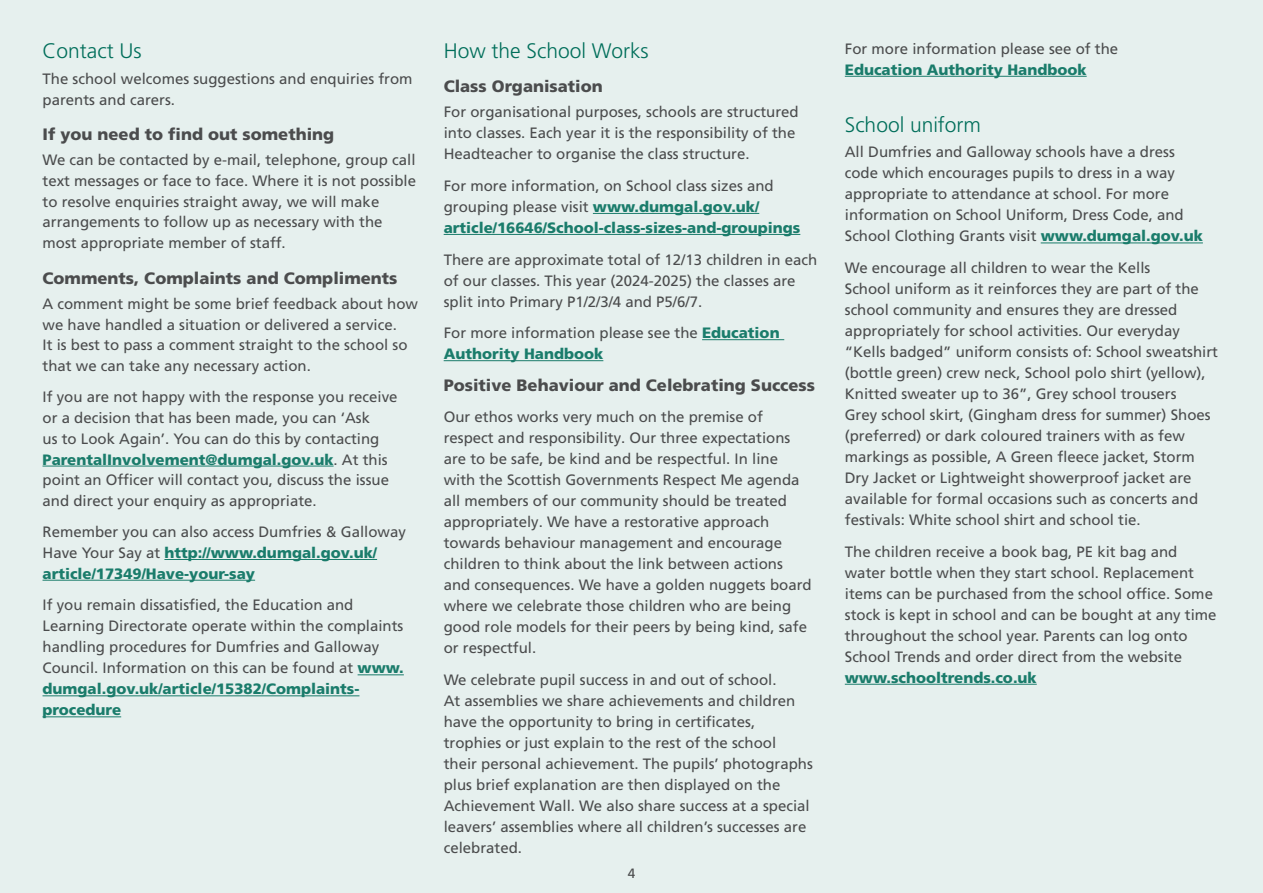
<style>
.page{position:relative;width:1263px;height:893px;background:#e6f0ee}
.page>*{position:absolute;margin:0;border:0;box-sizing:border-box;transform-origin:0 0}
.t1{font:300 21px "Frutiger LT Pro";color:#006e5a}
.Sub_heading_1{font:900 16.5px "Frutiger LT Pro";color:#4b4c4d}
.Body{font:900 16.5px "Frutiger LT Pro";color:#4b4c4d}
.Body-2{font:15px/21px "Frutiger LT Pro";color:#4b4c4d}
.Body-3{font:900 15px/21px "Frutiger LT Pro";color:#1a7c6b}
.t2{font:13.5px "Frutiger LT Pro";color:#4b4c4d}
.s1{font-weight:900;color:#1a7c6b}
.s2{font-weight:400;color:#4b4c4d}
</style>
<div class="page">
<hr style="left:43px;top:466px;width:291px;height:1px;background:#1a7c6b">
<hr style="left:164px;top:559px;width:213px;height:1px;background:#1a7c6b">
<hr style="left:43px;top:580px;width:212px;height:1px;background:#1a7c6b">
<hr style="left:358px;top:675px;width:46px;height:1px;background:#1a7c6b">
<hr style="left:43px;top:696px;width:316px;height:1px;background:#1a7c6b">
<hr style="left:43px;top:717px;width:78px;height:1px;background:#1a7c6b">
<hr style="left:593px;top:213px;width:166px;height:1px;background:#1a7c6b">
<hr style="left:444px;top:234px;width:356px;height:1px;background:#1a7c6b">
<hr style="left:702px;top:339px;width:82px;height:1px;background:#1a7c6b">
<hr style="left:444px;top:360px;width:159px;height:1px;background:#1a7c6b">
<hr style="left:845px;top:76px;width:242px;height:1px;background:#1a7c6b">
<hr style="left:1041px;top:243px;width:162px;height:1px;background:#1a7c6b">
<hr style="left:845px;top:684px;width:192px;height:1px;background:#1a7c6b">
<h2 class="t1" style="left:43px;top:39px;width:101px">Contact Us</h2>
<p class="Body-2" style="left:43px;top:68px;width:372px">The school welcomes suggestions and enquiries from parents and carers.</p>
<h3 class="Sub_heading_1" style="left:43px;top:125px;width:293px">If you need to find out something</h3>
<p class="Body-2" style="left:43px;top:150px;width:375px">We can be contacted by e-mail, telephone, group call text messages or face to face. Where it is not possible to resolve enquiries straight away, we will make arrangements to follow up as necessary with the most appropriate member of staff.</p>
<h3 class="Sub_heading_1" style="left:43px;top:268px;width:356px">Comments, Complaints and Compliments</h3>
<p class="Body-2" style="left:43px;top:294px;width:377px">A comment might be some brief feedback about how we have handled a situation or delivered a service.<br>It is best to pass a comment straight to the school so that we can take any necessary action.</p>
<p class="Body-2" style="left:43px;top:387px;width:357px">If you are not happy with the response you receive or a decision that has been made, you can ‘Ask<br>us to Look Again’. You can do this by contacting <span class="s1">ParentalInvolvement@dumgal.gov.uk</span>. At this point an Officer will contact you, discuss the issue and direct your enquiry as appropriate.</p>
<p class="Body-2" style="left:43px;top:522px;width:365px">Remember you can also access Dumfries &amp; Galloway<br>Have Your Say at <span class="s1">http://www.dumgal.gov.uk/ article/17349/Have-your-say</span></p>
<p class="Body-2" style="left:43px;top:595px;width:363px">If you remain dissatisfied, the Education and Learning Directorate operate within the complaints handling procedures for Dumfries and Galloway Council. Information on this can be found at <span class="s1">www. dumgal.gov.uk/article/15382/Complaints&shy;procedure</span></p>
<h2 class="t1" style="left:444px;top:39px;width:206px">How the School Works</h2>
<h3 class="Sub_heading_1" style="left:444px;top:76px;width:161px">Class Organisation</h3>
<p class="Body-2" style="left:444px;top:102px;width:357px">For organisational purposes, schools are structured into classes. Each year it is the responsibility of the<br>Headteacher to organise the class structure.</p>
<p class="Body-3" style="left:444px;top:175px;width:358px"><span class="s2">For more information, on School class sizes and grouping please visit</span> www.dumgal.gov.uk/ article/16646/School-class-sizes-and-groupings</p>
<p class="Body-2" style="left:444px;top:249px;width:375px">There are approximate total of 12/13 children in each of our classes. This year (2024-2025) the classes are split into Primary P1/2/3/4 and P5/6/7.</p>
<p class="Body-2" style="left:444px;top:323px;width:337px">For more information please see the <span class="s1">Education<br>Authority Handbook</span></p>
<p class="Body" style="left:444px;top:375px;width:373px">Positive Behaviour and Celebrating Success</p>
<p class="Body-2" style="left:444px;top:407px;width:369px">Our ethos works very much on the premise of respect and responsibility. Our three expectations are to be safe, be kind and be respectful. In line with the Scottish Governments Respect Me agenda all members of our community should be treated appropriately. We have a restorative approach towards behaviour management and encourage children to think about the link between actions and consequences. We have a golden nuggets board where we celebrate those children who are being good role models for their peers by being kind, safe or respectful.</p>
<p class="Body-2" style="left:444px;top:669px;width:371px">We celebrate pupil success in and out of school.<br>At assemblies we share achievements and children have the opportunity to bring in certificates, trophies or just explain to the rest of the school their personal achievement. The pupils’ photographs plus brief explanation are then displayed on the Achievement Wall. We also share success at a special leavers’ assemblies where all children’s successes are celebrated.</p>
<p class="t2" style="left:628px;top:865px;width:9px">4</p>
<p class="Body-2" style="left:845px;top:38px;width:275px">For more information please see of the<br><span class="s1">Education Authority Handbook</span></p>
<h2 class="t1" style="left:845px;top:113px;width:138px">School uniform</h2>
<p class="Body-2" style="left:845px;top:142px;width:360px">All Dumfries and Galloway schools have a dress code which encourages pupils to dress in a way appropriate to attendance at school. For more information on School Uniform, Dress Code, and School Clothing Grants visit <span class="s1">www.dumgal.gov.uk</span></p>
<p class="Body-2" style="left:845px;top:257px;width:375px">We encourage all children to wear the Kells<br>School uniform as it reinforces they are part of the school community and ensures they are dressed appropriately for school activities. Our everyday “Kells badged” uniform consists of: School sweatshirt (bottle green) crew neck, School polo shirt (yellow), Knitted sweater up to 36”, Grey school trousers<br>Grey school skirt, (Gingham dress for summer) Shoes (preferred) or dark coloured trainers with as few markings as possible, A Green fleece jacket, Storm Dry Jacket or Lightweight showerproof jacket are available for formal occasions such as concerts and festivals: White school shirt and school tie.</p>
<p class="Body-2" style="left:845px;top:541px;width:373px">The children receive a book bag, PE kit bag and water bottle when they start school. Replacement items can be purchased from the school office. Some stock is kept in school and can be bought at any time throughout the school year. Parents can log onto School Trends and order direct from the website <span class="s1">www.schooltrends.co.uk</span></p>
</div>
